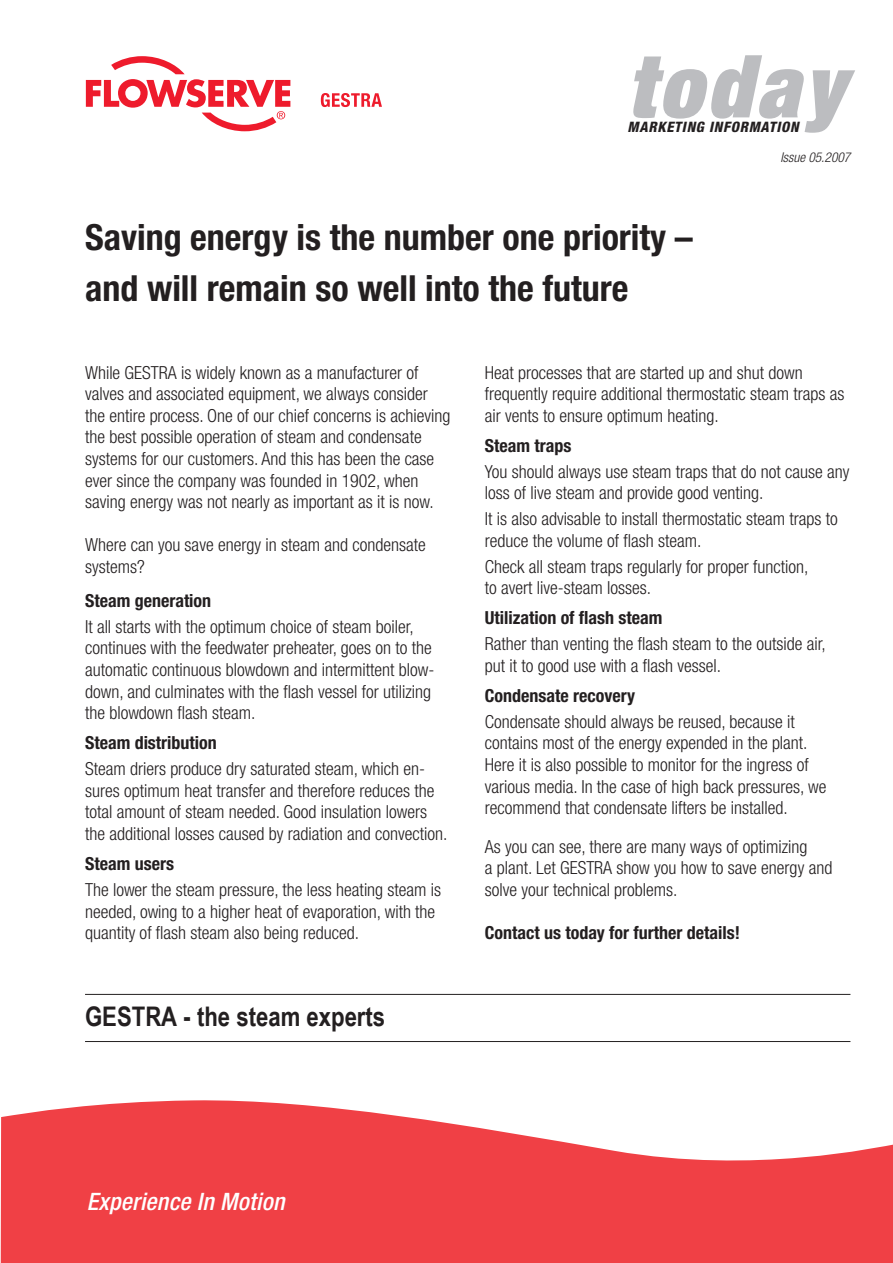
<style>
.page{position:relative;width:893px;height:1263px;background:#fff}
.page>*{position:absolute;margin:0;border:0;box-sizing:border-box;transform-origin:0 0}
.t1{font:italic 900 condensed 87px "Helvetica Neue LT Pro";letter-spacing:.05em;color:#bcbdc0}
.t2{font:700 condensed 36px/51.8px "Helvetica Neue LT Pro";color:#231f20}
.t3{font:700 27px "Arial Narrow";color:#231f20}
.t4{font:italic 500 condensed 24px "Helvetica Neue LT Pro";letter-spacing:.01em;color:#fff}
.t5{font:300 condensed 18px/21.6px "Helvetica Neue LT Pro";color:#231f20}
.t6{font:700 condensed 18px "Helvetica Neue LT Pro";color:#231f20}
.t7{font:italic 800 condensed 14.4px "Helvetica Neue LT Pro";letter-spacing:.05em;color:#231f20}
.t8{font:italic 300 condensed 13.5px "Helvetica Neue LT Pro";color:#231f20}
</style>
<div class="page">
<svg style="left:1px;top:1100px;width:892px;height:163px;fill:#f04045"></svg>
<svg style="left:86px;top:56px;width:204px;height:75px"></svg>
<svg style="left:321px;top:93px;width:61px;height:14px"></svg>
<hr style="left:85px;top:1041px;width:765px;height:1px;background:#231f20">
<hr style="left:85px;top:994px;width:765px;height:1px;background:#231f20">
<h1 class="t1" style="left:627px;top:31px;width:220px">today</h1>
<p class="t8" style="left:780px;top:149px;width:72px">Issue 05.2007</p>
<p class="t7" style="left:627px;top:118px;width:173px">MARKETING INFORMATION</p>
<h2 class="t2" style="left:85px;top:210px;width:609px">Saving energy is the number one priority – and will remain so well into the future</h2>
<p class="t5" style="left:85px;top:361px;width:367px">While GESTRA is widely known as a manufacturer of valves and associated equipment, we always consider the entire process. One of our chief concerns is achieving the best possible operation of steam and condensate systems for our customers. And this has been the case ever since the company was founded in 1902, when saving energy was not nearly as important as it is now.</p>
<p class="t5" style="left:85px;top:534px;width:342px">Where can you save energy in steam and condensate systems?</p>
<p class="t6" style="left:85px;top:590px;width:128px">Steam generation</p>
<p class="t5" style="left:85px;top:615px;width:351px">It all starts with the optimum choice of steam boiler, continues with the feedwater preheater, goes on to the automatic continuous blowdown and intermittent blow&shy;down, and culminates with the flash vessel for utilizing the blowdown flash steam.</p>
<p class="t6" style="left:85px;top:732px;width:133px">Steam distribution</p>
<p class="t5" style="left:85px;top:758px;width:364px">Steam driers produce dry saturated steam, which en&shy;sures optimum heat transfer and therefore reduces the total amount of steam needed. Good insulation lowers the additional losses caused by radiation and convection.</p>
<p class="t6" style="left:85px;top:853px;width:90px">Steam users</p>
<p class="t5" style="left:85px;top:879px;width:358px">The lower the steam pressure, the less heating steam is needed, owing to a higher heat of evaporation, with the quantity of flash steam also being reduced.</p>
<h3 class="t3" style="left:85px;top:995px;width:302px">GESTRA - the steam experts</h3>
<p class="t5" style="left:485px;top:361px;width:361px">Heat processes that are started up and shut down frequently require additional thermostatic steam traps as air vents to ensure optimum heating.</p>
<p class="t6" style="left:485px;top:435px;width:88px">Steam traps</p>
<p class="t5" style="left:485px;top:460px;width:366px">You should always use steam traps that do not cause any loss of live steam and provide good venting.</p>
<p class="t5" style="left:485px;top:508px;width:354px">It is also advisable to install thermostatic steam traps to reduce the volume of flash steam.</p>
<p class="t5" style="left:485px;top:555px;width:325px">Check all steam traps regularly for proper function, to avert live-steam losses.</p>
<p class="t6" style="left:485px;top:607px;width:179px">Utilization of flash steam</p>
<p class="t5" style="left:485px;top:633px;width:342px">Rather than venting the flash steam to the outside air, put it to good use with a flash vessel.</p>
<p class="t6" style="left:485px;top:685px;width:152px">Condensate recovery</p>
<p class="t5" style="left:485px;top:710px;width:343px">Condensate should always be reused, because it contains most of the energy expended in the plant.<br>Here it is also possible to monitor for the ingress of various media. In the case of high back pressures, we recommend that condensate lifters be installed.</p>
<p class="t5" style="left:485px;top:835px;width:349px">As you can see, there are many ways of optimizing<br>a plant. Let GESTRA show you how to save energy and solve your technical problems.</p>
<p class="t6" style="left:485px;top:921px;width:257px">Contact us today for further details!</p>
<h3 class="t4" style="left:87px;top:1187px;width:199px">Experience In Motion</h3>
</div>
